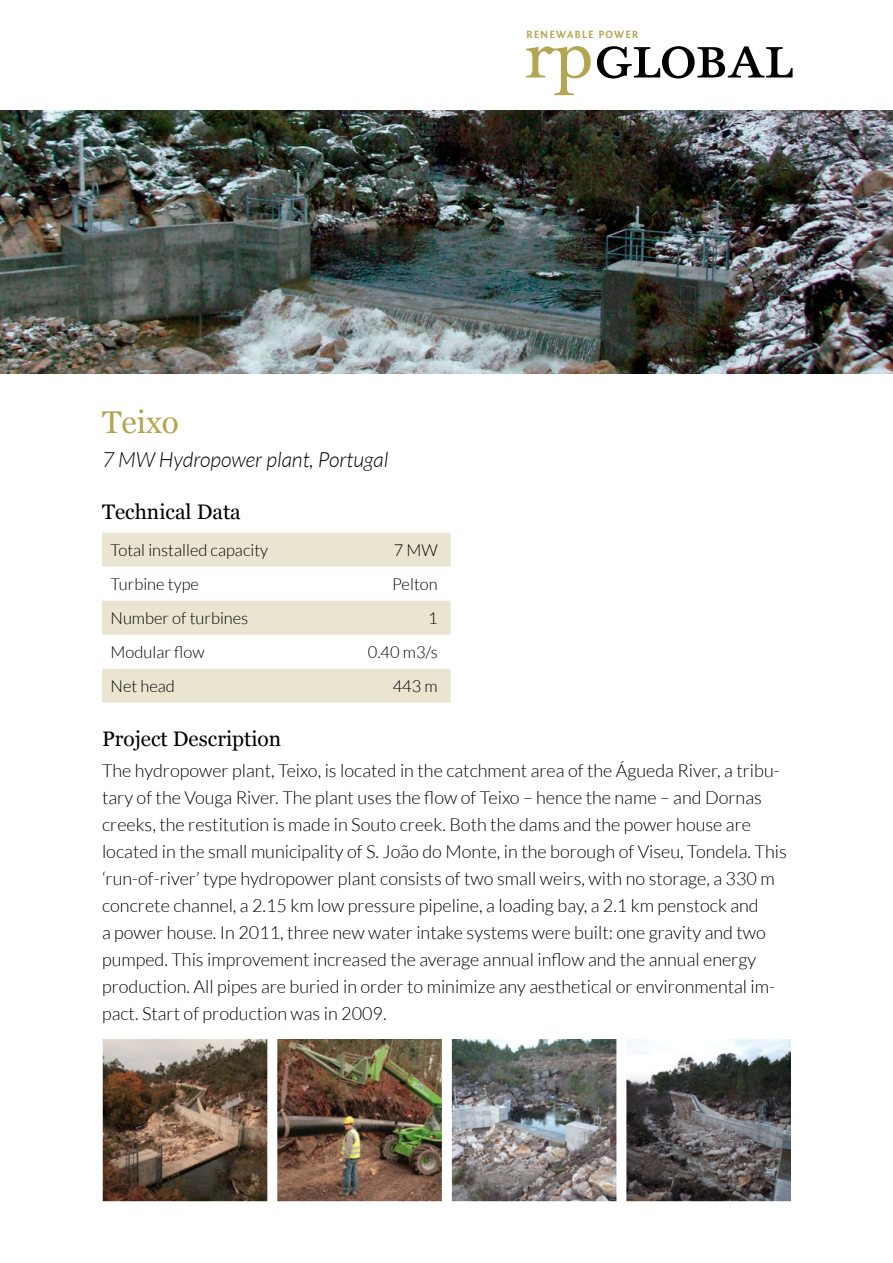
<style>
.page{position:relative;width:893px;height:1263px;background:#fff}
.page>*{position:absolute;margin:0;border:0;box-sizing:border-box;transform-origin:0 0}
.t1{font:31.5px "Georgia";color:#b3a44e}
.t2{font:21px "Georgia";color:#000}
.t3{font:italic 300 21px "Lato";color:#000}
.t4{font:300 18px/27px "Lato";color:#000}
.t5{font:300 16.5px "Lato";color:#000}
.t6{font:700 10.95px "Fontin Sans CR";letter-spacing:.09em;color:#b2a653}
</style>
<div class="page">
<svg style="left:597px;top:46px;width:196px;height:33px"></svg>
<svg style="left:526px;top:46px;width:65px;height:49px"></svg>
<svg style="left:102px;top:533px;width:348px;height:170px;fill:#eae5d1"></svg>
<img style="left:102px;top:1040px;width:689px;height:161px">
<img style="left:0;top:111px;width:893px;height:262px">
<p class="t6" style="left:526px;top:29px;width:114px">RENEWABLE POWER</p>
<h1 class="t1" style="left:102px;top:399px;width:78px">Teixo</h1>
<p class="t3" style="left:102px;top:448px;width:288px">7 MW Hydropower plant, Portugal</p>
<p class="t2" style="left:102px;top:496px;width:140px">Technical Data</p>
<p class="t5" style="left:111px;top:541px;width:159px">Total installed capacity</p>
<p class="t5" style="left:394px;top:541px;width:46px">7 MW</p>
<p class="t5" style="left:111px;top:575px;width:90px">Turbine type</p>
<p class="t5" style="left:392px;top:575px;width:47px">Pelton</p>
<p class="t5" style="left:111px;top:609px;width:139px">Number of turbines</p>
<p class="t5" style="left:428px;top:609px;width:11px">1</p>
<p class="t5" style="left:111px;top:644px;width:95px">Modular flow</p>
<p class="t5" style="left:368px;top:644px;width:71px">0.40 m3/s</p>
<p class="t5" style="left:111px;top:678px;width:66px">Net head</p>
<p class="t5" style="left:393px;top:678px;width:47px">443 m</p>
<p class="t2" style="left:102px;top:723px;width:181px">Project Description</p>
<p class="t4" style="left:102px;top:757px;width:686px">The hydropower plant, Teixo, is located in the catchment area of the Águeda River, a tribu&shy;tary of the Vouga River. The plant uses the flow of Teixo – hence the name – and Dornas creeks, the restitution is made in Souto creek. Both the dams and the power house are located in the small municipality of S. João do Monte, in the borough of Viseu, Tondela. This ‘run-of-river’ type hydropower plant consists of two small weirs, with no storage, a 330 m concrete channel, a 2.15 km low pressure pipeline, a loading bay, a 2.1 km penstock and<br>a power house. In 2011, three new water intake systems were built: one gravity and two pumped. This improvement increased the average annual inflow and the annual energy production. All pipes are buried in order to minimize any aesthetical or environmental im&shy;pact. Start of production was in 2009.</p>
</div>
